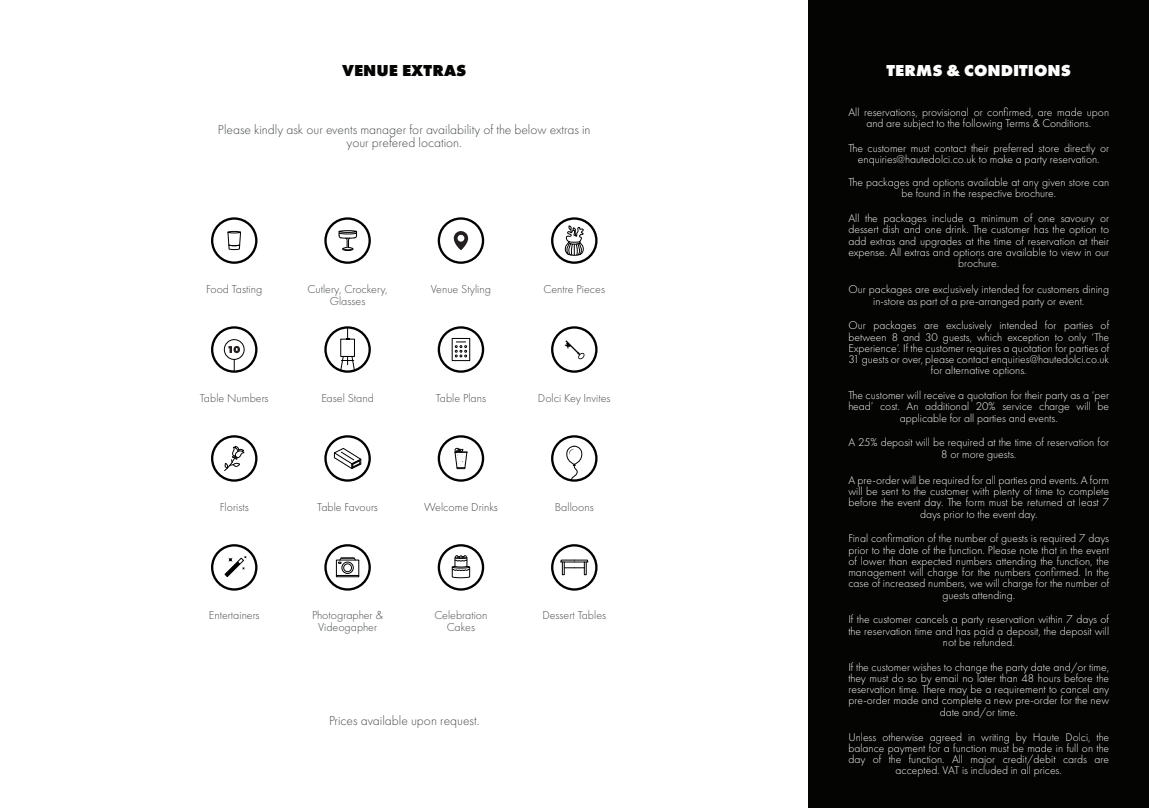
<style>
.page{position:relative;width:1149px;height:808px;background:#fff}
.page>*{position:absolute;margin:0;border:0;box-sizing:border-box;transform-origin:0 0}
.t1{font:800 16.5px "Futura PT";color:#fff}
.t2{font:800 16.5px "Futura PT";color:#040503}
.t3{font:300 13.5px/13.5px "Futura PT";color:#484b4d;text-align:center}
.t4{font:300 12px/12px "Futura PT";color:#484b4d;text-align:center}
.t5{font:300 11.7px/11.2px "Futura PT";color:#fff;text-align:center}
</style>
<div class="page">
<div style="left:808px;top:0;width:340px;height:808px;background:#040503"></div>
<div style="left:437px;top:217px;width:47px;height:47px;border:2px solid #000001;border-radius:50%"></div>
<svg style="left:453px;top:231px;width:15px;height:19px"></svg>
<div style="left:211px;top:326px;width:46px;height:47px;border:2px solid #000001;border-radius:50%"></div>
<div style="left:224px;top:339px;width:20px;height:21px;border:1px solid #000001;border-radius:50%"></div>
<svg style="left:228px;top:346px;width:12px;height:7px"></svg>
<svg style="left:234px;top:359px;width:1px;height:13px"></svg>
<div style="left:324px;top:326px;width:47px;height:47px;border:2px solid #000001;border-radius:50%"></div>
<div style="left:340px;top:339px;width:15px;height:18px;border:1px solid #000001"></div>
<svg style="left:346px;top:328px;width:3px;height:12px"></svg>
<svg style="left:340px;top:356px;width:15px;height:15px"></svg>
<div style="left:551px;top:217px;width:46px;height:47px;border:2px solid #000001;border-radius:50%"></div>
<svg style="left:563px;top:217px;width:21px;height:39px"></svg>
<div style="left:437px;top:326px;width:47px;height:47px;border:2px solid #000001;border-radius:50%"></div>
<div style="left:451px;top:338px;width:19px;height:23px;border:1px solid #000001"></div>
<svg style="left:455px;top:342px;width:12px;height:15px"></svg>
<div style="left:551px;top:326px;width:46px;height:47px;border:2px solid #000001;border-radius:50%"></div>
<svg style="left:564px;top:340px;width:20px;height:20px"></svg>
<div style="left:211px;top:435px;width:46px;height:47px;border:2px solid #000001;border-radius:50%"></div>
<svg style="left:224px;top:446px;width:21px;height:25px"></svg>
<div style="left:324px;top:435px;width:47px;height:47px;border:2px solid #000001;border-radius:50%"></div>
<svg style="left:333px;top:448px;width:29px;height:21px"></svg>
<div style="left:437px;top:435px;width:47px;height:47px;border:2px solid #000001;border-radius:50%"></div>
<svg style="left:454px;top:448px;width:13px;height:21px"></svg>
<div style="left:211px;top:544px;width:46px;height:47px;border:2px solid #000001;border-radius:50%"></div>
<svg style="left:224px;top:556px;width:23px;height:21px"></svg>
<div style="left:551px;top:435px;width:46px;height:47px;border:2px solid #000001;border-radius:50%"></div>
<svg style="left:565px;top:445px;width:18px;height:36px"></svg>
<div style="left:324px;top:544px;width:47px;height:47px;border:2px solid #000001;border-radius:50%"></div>
<div style="left:336px;top:560px;width:23px;height:16px;border:1px solid #000001"></div>
<div style="left:336px;top:575px;width:23px;height:2px;border:1px solid #000001"></div>
<div style="left:341px;top:562px;width:12px;height:12px;border:1px solid #000001;border-radius:50%"></div>
<div style="left:343px;top:563px;width:9px;height:9px;border:1px solid #000001;border-radius:50%"></div>
<svg style="left:338px;top:557px;width:18px;height:7px"></svg>
<div style="left:437px;top:544px;width:47px;height:47px;border:2px solid #000001;border-radius:50%"></div>
<svg style="left:451px;top:555px;width:19px;height:23px"></svg>
<div style="left:551px;top:544px;width:46px;height:47px;border:2px solid #000001;border-radius:50%"></div>
<svg style="left:560px;top:559px;width:28px;height:16px"></svg>
<div style="left:211px;top:217px;width:46px;height:47px;border:2px solid #000001;border-radius:50%"></div>
<svg style="left:227px;top:231px;width:14px;height:19px"></svg>
<div style="left:324px;top:217px;width:47px;height:47px;border:2px solid #000001;border-radius:50%"></div>
<div style="left:338px;top:230px;width:19px;height:3px;border:1px solid #000001;border-radius:50%"></div>
<svg style="left:338px;top:232px;width:19px;height:19px"></svg>
<h1 class="t2" style="left:342px;top:60px;width:126px">VENUE EXTRAS</h1>
<p class="t3" style="left:218px;top:122px;width:374px">Please kindly ask our events manager for availability of the below extras in your prefered location.</p>
<p class="t4" style="left:206px;top:283px;width:58px">Food Tasting</p>
<p class="t4" style="left:307px;top:283px;width:82px">Cutlery, Crockery,<br>Glasses</p>
<p class="t4" style="left:430px;top:283px;width:62px">Venue Styling</p>
<p class="t4" style="left:543px;top:283px;width:63px">Centre Pieces</p>
<p class="t4" style="left:200px;top:392px;width:70px">Table Numbers</p>
<p class="t4" style="left:321px;top:392px;width:54px">Easel Stand</p>
<p class="t4" style="left:435px;top:392px;width:52px">Table Plans</p>
<p class="t4" style="left:538px;top:392px;width:74px">Dolci Key Invites</p>
<p class="t4" style="left:220px;top:501px;width:30px">Florists</p>
<p class="t4" style="left:317px;top:501px;width:62px">Table Favours</p>
<p class="t4" style="left:424px;top:501px;width:75px">Welcome Drinks</p>
<p class="t4" style="left:554px;top:501px;width:40px">Balloons</p>
<p class="t4" style="left:209px;top:609px;width:52px">Entertainers</p>
<p class="t4" style="left:312px;top:609px;width:72px">Photographer &amp;<br>Videogapher</p>
<p class="t4" style="left:434px;top:609px;width:55px">Celebration<br>Cakes</p>
<p class="t4" style="left:542px;top:609px;width:65px">Dessert Tables</p>
<p class="t3" style="left:329px;top:713px;width:152px">Prices available upon request.</p>
<h1 class="t1" style="left:886px;top:60px;width:186px">TERMS &amp; CONDITIONS</h1>
<p class="t5" style="left:848px;top:106px;width:262px">All reservations, provisional or confirmed, are made upon and are subject to the following Terms &amp; Conditions.</p>
<p class="t5" style="left:848px;top:142px;width:262px">The customer must contact their preferred store directly or enquiries@hautedolci.co.uk to make a party reservation.</p>
<p class="t5" style="left:848px;top:177px;width:262px">The packages and options available at any given store can be found in the respective brochure.</p>
<p class="t5" style="left:848px;top:213px;width:262px">All the packages include a minimum of one savoury or dessert dish and one drink. The customer has the option to add extras and upgrades at the time of reservation at their expense. All extras and options are available to view in our brochure.</p>
<p class="t5" style="left:848px;top:284px;width:262px">Our packages are exclusively intended for customers dining in-store as part of a pre-arranged party or event.</p>
<p class="t5" style="left:848px;top:320px;width:262px">Our packages are exclusively intended for parties of between 8 and 30 guests, which exception to only ‘The Experience’. If the customer requires a quotation for parties of 31 guests or over, please contact enquiries@hautedolci.co.uk for alternative options.</p>
<p class="t5" style="left:848px;top:390px;width:262px">The customer will receive a quotation for their party as a ‘per head’ cost. An additional 20% service charge will be applicable for all parties and events.</p>
<p class="t5" style="left:848px;top:437px;width:262px">A 25% deposit will be required at the time of reservation for<br>8 or more guests.</p>
<p class="t5" style="left:848px;top:474px;width:262px">A pre-order will be required for all parties and events. A form will be sent to the customer with plenty of time to complete before the event day. The form must be returned at least 7 days prior to the event day.</p>
<p class="t5" style="left:848px;top:533px;width:262px">Final confirmation of the number of guests is required 7 days prior to the date of the function. Please note that in the event of lower than expected numbers attending the function, the management will charge for the numbers confirmed. In the case of increased numbers, we will charge for the number of guests attending.</p>
<p class="t5" style="left:848px;top:614px;width:262px">If the customer cancels a party reservation within 7 days of the reservation time and has paid a deposit, the deposit will not be refunded.</p>
<p class="t5" style="left:848px;top:661px;width:262px">If the customer wishes to change the party date and/or time, they must do so by email no later than 48 hours before the reservation time. There may be a requirement to cancel any pre-order made and complete a new pre-order for the new date and/or time.</p>
<p class="t5" style="left:848px;top:731px;width:262px">Unless otherwise agreed in writing by Haute Dolci, the balance payment for a function must be made in full on the day of the function. All major credit/debit cards are accepted. VAT is included in all prices.</p>
</div>
